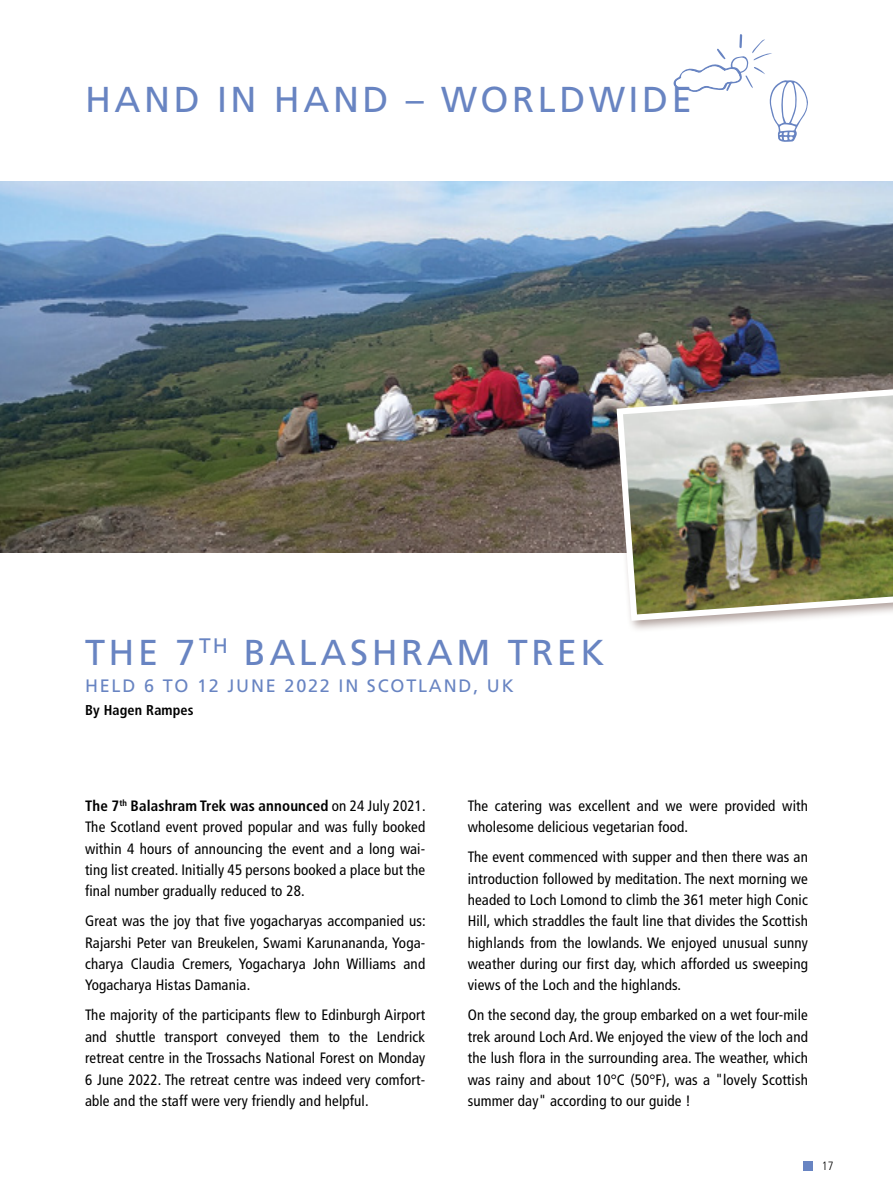
<style>
.page{position:relative;width:893px;height:1191px;background:#fff}
.page>*{position:absolute;margin:0;border:0;box-sizing:border-box;transform-origin:0 0}
.t1{font:36px "Frutiger";letter-spacing:.1em;color:#6884c2}
.t2{font:18px "Frutiger";letter-spacing:.1em;color:#6884c2}
.t3{font:condensed 15px/21.3px "Frutiger";letter-spacing:.01em;color:#000;text-align:justify}
.t4{font:700 condensed 14.25px "Frutiger";letter-spacing:.01em;color:#000}
.t5{font:300 condensed 12px "Frutiger";color:#000}
.s1{font-weight:700}
</style>
<div class="page">
<div style="left:803px;top:1161px;width:10px;height:9px;background:#6884c2"></div>
<img style="left:0;top:182px;width:893px;height:371px">
<div style="left:613px;top:381px;width:280px;height:252px;background:#95817b;opacity:.75"></div>
<img style="left:613px;top:382px;width:280px;height:242px">
<svg style="left:673px;top:34px;width:135px;height:108px"></svg>
<h1 class="t1" style="left:85px;top:78px;width:608px">HAND IN HAND – WORLDWIDE</h1>
<h1 class="t1" style="left:85px;top:631px;width:521px">THE 7<sup>TH</sup> BALASHRAM TREK</h1>
<p class="t2" style="left:85px;top:675px;width:430px">HELD 6 TO 12 JUNE 2022 IN SCOTLAND, UK</p>
<p class="t4" style="left:85px;top:701px;width:110px">By Hagen Rampes</p>
<p class="t3" style="left:85px;top:795px;width:342px"><span class="s1">The 7</span><sup>th</sup> <span class="s1">Balashram Trek was announced</span> on 24 July 2021.<br>The Scotland event proved popular and was fully booked within 4 hours of announcing the event and a long wai&shy;ting list created. Initially 45 persons booked a place but the final number gradually reduced to 28.</p>
<p class="t3" style="left:85px;top:910px;width:342px">Great was the joy that five yogacharyas accompanied us:<br>Rajarshi Peter van Breukelen, Swami Karunananda, Yoga&shy;charya Claudia Cremers, Yogacharya John Williams and Yogacharya Histas Damania.</p>
<p class="t3" style="left:85px;top:1004px;width:342px">The majority of the participants flew to Edinburgh Airport and shuttle transport conveyed them to the Lendrick retreat centre in the Trossachs National Forest on Monday 6 June 2022. The retreat centre was indeed very comfort&shy;able and the staff were very friendly and helpful.</p>
<p class="t3" style="left:468px;top:795px;width:342px">The catering was excellent and we were provided with wholesome delicious vegetarian food.</p>
<p class="t3" style="left:468px;top:846px;width:342px">The event commenced with supper and then there was an introduction followed by meditation. The next morning we headed to Loch Lomond to climb the 361 meter high Conic Hill, which straddles the fault line that divides the Scottish highlands from the lowlands. We enjoyed unusual sunny weather during our first day, which afforded us sweeping views of the Loch and the highlands.</p>
<p class="t3" style="left:468px;top:1004px;width:342px">On the second day, the group embarked on a wet four-mile trek around Loch Ard. We enjoyed the view of the loch and the lush flora in the surrounding area. The weather, which was rainy and about 10°C (50°F), was a "lovely Scottish summer day" according to our guide !</p>
<p class="t5" style="left:822px;top:1159px;width:13px">17</p>
</div>
